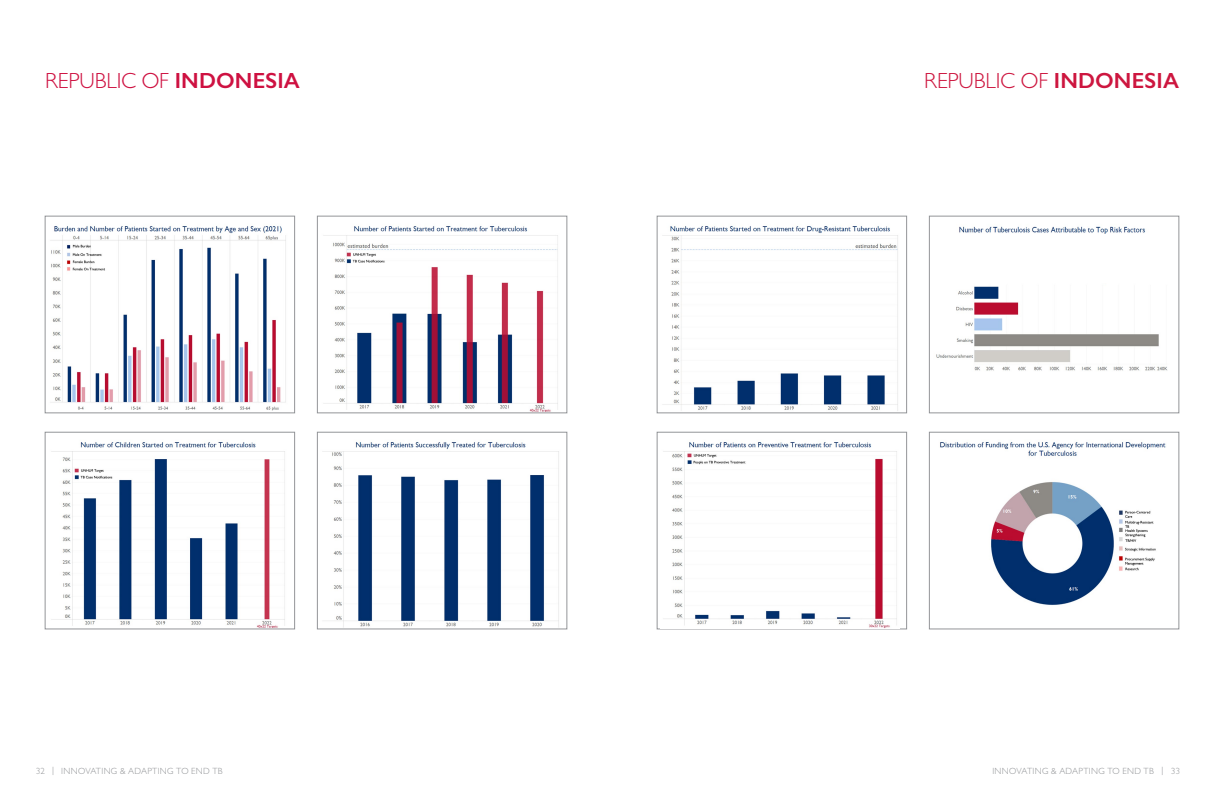
<style>
.page{position:relative;width:1224px;height:792px;background:#fff}
.page>*{position:absolute;margin:0;border:0;box-sizing:border-box;transform-origin:0 0}
.t1{font:300 22px "Gill Sans";letter-spacing:-.005em;color:#ce1141}
.t2{font:300 22px "Gill Sans";color:#cd163f}
.t3{font:300 9px "Gill Sans";letter-spacing:.035em;color:#939598}
.s1{font-weight:600}
</style>
<div class="page">
<div style="left:45px;top:216px;width:250px;height:197px;border:1px solid #939598"></div>
<div style="left:317px;top:216px;width:250px;height:197px;border:1px solid #939598"></div>
<div style="left:45px;top:432px;width:250px;height:197px;border:1px solid #939598"></div>
<div style="left:317px;top:432px;width:250px;height:197px;border:1px solid #939598"></div>
<div style="left:657px;top:216px;width:250px;height:197px;border:1px solid #939598"></div>
<div style="left:929px;top:216px;width:250px;height:197px;border:1px solid #939598"></div>
<div style="left:657px;top:432px;width:250px;height:197px;border:1px solid #939598"></div>
<div style="left:929px;top:432px;width:250px;height:197px;border:1px solid #939598"></div>
<img style="left:50px;top:226px;width:236px;height:185px">
<img style="left:321px;top:226px;width:239px;height:186px">
<img style="left:49px;top:442px;width:239px;height:186px">
<img style="left:320px;top:442px;width:241px;height:186px">
<img style="left:662px;top:226px;width:236px;height:185px">
<img style="left:959px;top:226px;width:186px;height:8px">
<img style="left:661px;top:442px;width:239px;height:186px">
<img style="left:940px;top:442px;width:226px;height:163px">
<img style="left:936px;top:286px;width:232px;height:85px">
<h2 class="t1" style="left:45px;top:67px;width:256px">REPUBLIC OF <span class="s1">INDONESIA</span></h2>
<h1 class="t2" style="left:924px;top:67px;width:256px">REPUBLIC OF <span class="s1">INDONESIA</span></h1>
<p class="t3" style="left:36px;top:766px;width:188px">32 | INNOVATING &amp; ADAPTING TO END TB</p>
<p class="t3" style="left:992px;top:766px;width:173px">INNOVATING &amp; ADAPTING TO END TB |</p>
<p class="t3" style="left:1171px;top:766px;width:11px">33</p>
</div>
